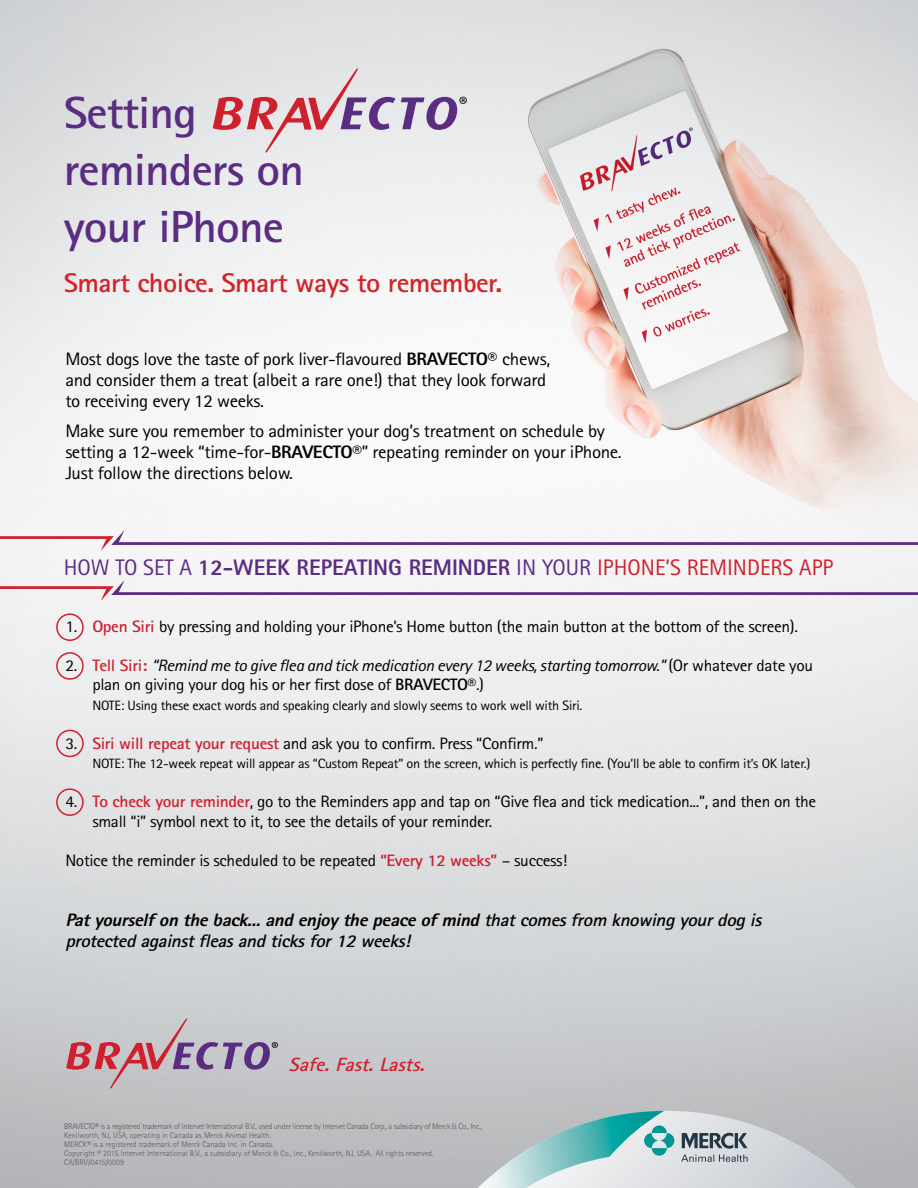
<style>
.page{position:relative;width:918px;height:1188px;background:#fff}
.page>*{position:absolute;margin:0;border:0;box-sizing:border-box;transform-origin:0 0}
.t1{font:700 45px/57px "Rotis Sans Serif";letter-spacing:-.02em;color:#5b2d82;scale:1.06 1}
.t2{font:700 27px "Rotis Sans Serif";letter-spacing:-.02em;color:#d2232a;scale:1.06 1}
.t3{font:800 22.5px "Rotis Sans Serif";color:#5b2d82}
.t4{font:italic 700 19.2px "Rotis Sans Serif";color:#cf202e;scale:1.06 1}
.t5{font:18px/21px "Rotis Sans Serif";letter-spacing:-.02em;color:#000;scale:1.06 1}
.t6{font:italic 700 18px/21px "Rotis Sans Serif";color:#000;scale:1.06 1}
.t7{font:16.5px/19.5px "Rotis Sans Serif";letter-spacing:-.02em;color:#000;scale:1.06 1}
.t8{font:italic 16.5px/19.5px "Rotis Sans Serif";letter-spacing:-.02em;color:#000;scale:1.06 1}
.t9{font:13.5px "Rotis Sans Serif";letter-spacing:-.02em;color:#000;scale:1.06 1}
.t10{font:300 8.25px/9px "Rotis Sans Serif";color:#58595b}
.s1{font-weight:800}
.s2{font-weight:400}
.s3{font-weight:400;color:#cf202e}
.s4{font-weight:700;color:#cf202e}
.s5{font-style:normal}
.s6{font-weight:700;font-style:normal;color:#d2232a}
.s7{font-weight:700;font-style:normal}
</style>
<div class="page">
<img style="left:0;top:0;width:918px;height:1188px">
<svg style="left:66px;top:1019px;width:212px;height:69px;background:#bdaab5"></svg>
<svg style="left:213px;top:69px;width:254px;height:83px;background:#d8c4ce"></svg>
<svg style="left:478px;top:1111px;width:378px;height:77px;background:#b5c8cb"></svg>
<svg style="left:0;top:530px;width:918px;height:21px"></svg>
<svg style="left:0;top:580px;width:918px;height:21px"></svg>
<div style="left:56px;top:613px;width:28px;height:28px;border:2px solid #cf202e;border-radius:50%"></div>
<div style="left:56px;top:652px;width:28px;height:28px;border:2px solid #cf202e;border-radius:50%"></div>
<div style="left:56px;top:730px;width:28px;height:27px;border:2px solid #cf202e;border-radius:50%"></div>
<div style="left:56px;top:788px;width:28px;height:28px;border:2px solid #cf202e;border-radius:50%"></div>
<h1 class="t1" style="left:64px;top:84px;width:228px">Setting reminders on your iPhone</h1>
<h2 class="t2" style="left:64px;top:266px;width:415px">Smart choice. Smart ways to remember.</h2>
<p class="t5" style="left:65px;top:348px;width:459px">Most dogs love the taste of pork liver-flavoured <span class="s1">BRAVECTO®</span> chews, and consider them a treat (albeit a rare one!) that they look forward to receiving every 12 weeks.</p>
<p class="t5" style="left:65px;top:420px;width:527px">Make sure you remember to administer your dog’s treatment on schedule by setting a 12-week “time-for-<span class="s1">BRAVECTO®</span>” repeating reminder on your iPhone.<br>Just follow the directions below.</p>
<h3 class="t3" style="left:64px;top:553px;width:771px"><span class="s2">HOW TO SET A</span> 12-WEEK REPEATING REMINDER <span class="s2">IN YOUR</span> <span class="s3">i PHONE’S REMINDERS APP</span></h3>
<p class="t7" style="left:65px;top:616px;width:693px">1. <span class="s4">Open Siri</span> by pressing and holding your iPhone’s Home button (the main button at the bottom of the screen).</p>
<p class="t8" style="left:92px;top:656px;width:682px;text-indent:-27px"><span class="s5">2.</span> <span class="s6">Tell Siri:</span> “Remind me to give flea and tick medication every 12 weeks, starting tomorrow.” <span class="s5">(Or whatever date you plan on giving your dog his or her first dose of</span> <span class="s7">BRAVECTO®</span><span class="s5">.)</span></p>
<p class="t9" style="left:92px;top:697px;width:464px">NOTE: Using these exact words and speaking clearly and slowly seems to work well with Siri.</p>
<p class="t7" style="left:65px;top:733px;width:453px">3. <span class="s4">Siri will repeat your request</span> and ask you to confirm. Press “Confirm.”</p>
<p class="t9" style="left:92px;top:756px;width:679px">NOTE: The 12-week repeat will appear as “Custom Repeat” on the screen, which is perfectly fine. (You’ll be able to confirm it’s OK later.)</p>
<p class="t7" style="left:92px;top:792px;width:685px;text-indent:-27px">4. <span class="s4">To check your reminder</span>, go to the Reminders app and tap on “Give flea and tick medication...”, and then on the small “i” symbol next to it, to see the details of your reminder.</p>
<p class="t7" style="left:65px;top:850px;width:475px">Notice the reminder is scheduled to be repeated <span class="s4">“Every 12 weeks”</span> – success!</p>
<p class="t6" style="left:65px;top:909px;width:663px"><span class="s1">Patyourselfontheback...andenjoythepeaceofmind</span>thatcomesfrom knowingyourdogis protectedagainstfleasandticksfor12 weeks!</p>
<p class="t4" style="left:289px;top:1052px;width:135px">Safe.Fast.Lasts.</p>
<p class="t10" style="left:64px;top:1122px;width:419px">BRAVECTO® is a registered trademark of Intervet International B.V., used under license by Intervet Canada Corp., a subsidiary of Merck &amp; Co., Inc., Kenilworth, NJ, USA, operating in Canada as Merck Animal Health.<br>MERCK® is a registered trademark of Merck Canada Inc. in Canada.<br>Copyright © 2015 Intervet International B.V., a subsidiary of Merck &amp; Co., Inc., Kenilworth, NJ, USA. All rights reserved.<br>CA/BRV/0415/0009</p>
</div>
